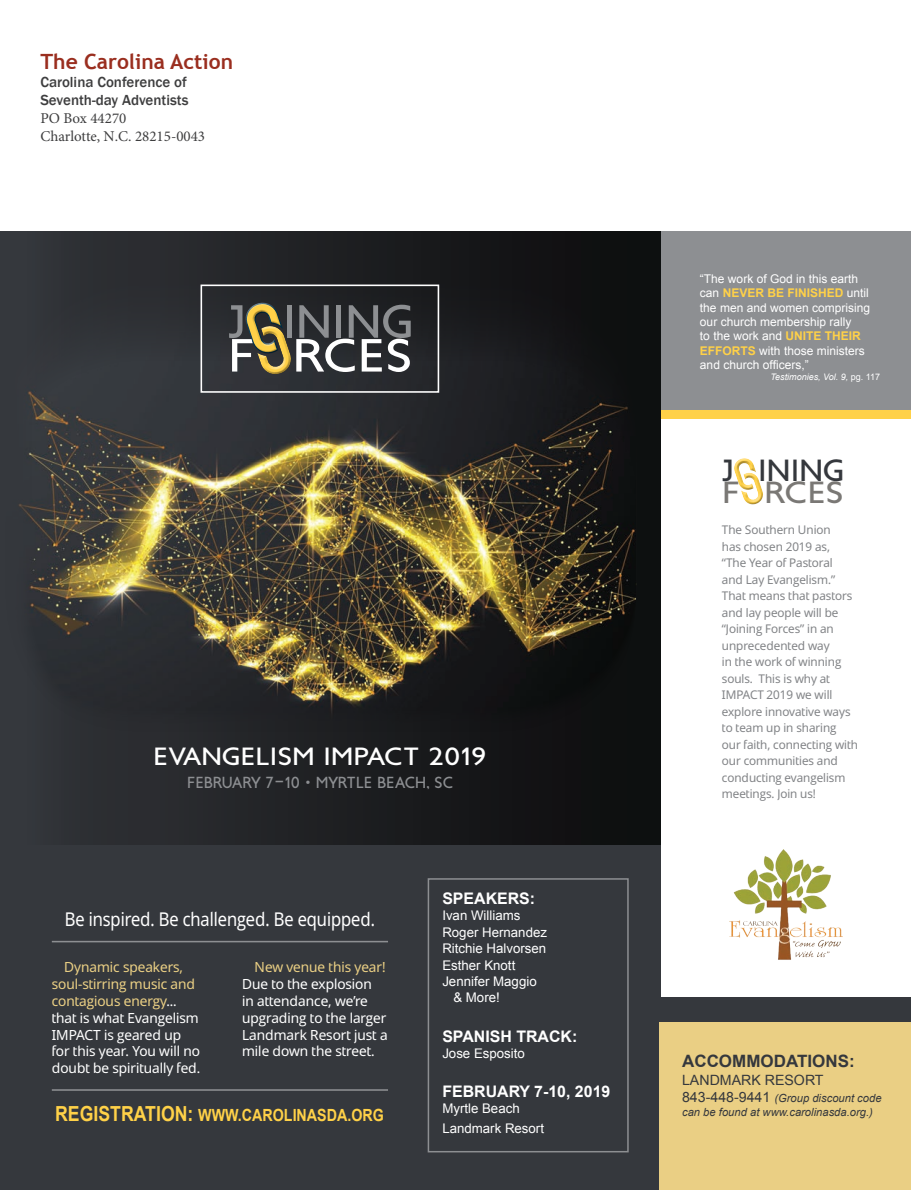
<style>
.page{position:relative;width:911px;height:1190px;background:#fff}
.page>*{position:absolute;margin:0;border:0;box-sizing:border-box;transform-origin:0 0}
.t1{font:55.35px "Boysen";color:#8d8f92;scale:1.08 1}
.t2{font:55.35px "Boysen";color:#fff;scale:1.15 1}
.t3{font:36.45px "Boysen";color:#35383d;scale:1.08 1}
.t4{font:36.45px "Boysen";color:#7a7875;scale:1.15 1}
.t5{font:29.7px "Boysen";color:#fff;scale:1.15 1}
.t6{font:700 21px "Trebuchet MS";color:#9a2e1f}
.t7{font:19.05px "Advent Sans Logo";color:#fff;scale:.89 1}
.t8{font:19.05px "Boysen";letter-spacing:-.005em;color:#8d8f92}
.t9{font:700 16.95px "Arial";color:#35383d}
.t10{font:700 16.8px "Arial";color:#ffd148;scale:.85 1}
.t11{font:700 15.9px "Arial";color:#fff}
.t12{font:500 15px/18px "Franklin Gothic";color:#3e3e3f}
.t13{font:15px/18px "Minion Pro";color:#3e3e3f}
.t14{font:14.25px "Arial";color:#35383d}
.t15{font:13.95px/16.8px "Advent Sans Logo";color:#fff}
.t16{font:13.95px "Advent Sans Logo";color:#eacf84}
.t17{font:13.2px/19.5px "Arial";color:#fff}
.t18{font:12px/16.5px "Advent Sans Logo";color:#828487}
.t19{font:12px/14.4px "Arial";color:#fff}
.t20{font:italic 11.25px "Arial";color:#35383d}
.t21{font:italic 9px "Arial";color:#fff}
.s1{font-weight:700;color:#ffd148}
.s2{font-style:normal}
.s3{color:#eacf84}
.s4{font-style:normal;font-size:14.25px}
.s5{font-size:20.7px}
</style>
<div class="page">
<div style="left:0;top:844px;width:661px;height:345px;background:#35383d"></div>
<div style="left:661px;top:231px;width:250px;height:184px;background:#8d8f92"></div>
<svg style="left:734px;top:460px;width:29px;height:45px"></svg>
<div style="left:661px;top:411px;width:250px;height:8px;background:#ffd148"></div>
<div style="left:0;top:231px;width:661px;height:613px;background:linear-gradient(to right,#34363b,#0b0b0c)"></div>
<img style="left:4px;top:260px;width:632px;height:473px">
<div style="left:201px;top:284px;width:238px;height:109px;border:2px solid #fff"></div>
<svg style="left:242px;top:299px;width:53px;height:9px"></svg>
<svg style="left:242px;top:308px;width:53px;height:69px"></svg>
<div style="left:428px;top:878px;width:201px;height:274px;border:2px solid #8d8f92"></div>
<div style="left:659px;top:997px;width:252px;height:192px;background:#eacf84"></div>
<div style="left:659px;top:997px;width:252px;height:24px;background:#35383d"></div>
<hr style="left:52px;top:940px;width:336px;height:2px;background:#8d8f92">
<hr style="left:52px;top:1089px;width:336px;height:1px;background:#8d8f92">
<img style="left:730px;top:849px;width:113px;height:111px">
<h3 class="t6" style="left:40px;top:49px;width:194px">The Carolina Action</h3>
<p class="t12" style="left:40px;top:73px;width:150px">Carolina Conference of<br>Seventh-day Adventists</p>
<p class="t13" style="left:40px;top:110px;width:166px">PO Box 44270<br>Charlotte, N.C. 28215-0043</p>
<h1 class="t1" style="left:226px;top:293px;width:175px">J INING</h1>
<h1 class="t2" style="left:227px;top:327px;width:163px">F RCES</h1>
<h3 class="t5" style="left:153px;top:741px;width:291px">EVANGELISM IMPACT 2019</h3>
<h3 class="t8" style="left:187px;top:773px;width:268px">FEBRUARY 7-10 • MYRTLE BEACH, SC</h3>
<p class="t19" style="left:700px;top:271px;width:172px">“The work of God in this earth can <span class="s1">NEVER BE FINISHED</span> until the men and women comprising our church membership rally<br>to the work and <span class="s1">UNITE THEIR<br>EFFORTS</span> with those ministers and church officers,”</p>
<p class="t21" style="left:770px;top:371px;width:111px">Testimonies, Vol. 9, <span class="s2">pg. 117</span></p>
<h2 class="t3" style="left:721px;top:451px;width:116px">J INING</h2>
<h2 class="t4" style="left:721px;top:474px;width:108px">F RCES</h2>
<p class="t18" style="left:722px;top:522px;width:138px">The Southern Union<br>has chosen 2019 as,<br>“The Year of Pastoral<br>and Lay Evangelism.”<br>That means that pastors and lay people will be “Joining Forces” in an unprecedented way<br>in the work of winning souls. This is why at<br>IMPACT 2019 we will explore innovative ways to team up in sharing our faith, connecting with our communities and conducting evangelism meetings. Join us!</p>
<h3 class="t11" style="left:442px;top:887px;width:94px">SPEAKERS:</h3>
<p class="t17" style="left:442px;top:906px;width:80px">Ivan Williams</p>
<p class="t17" style="left:442px;top:922px;width:106px">Roger Hernandez</p>
<p class="t17" style="left:442px;top:938px;width:105px">Ritchie Halvorsen</p>
<p class="t17" style="left:442px;top:955px;width:75px">Esther Knott</p>
<p class="t17" style="left:442px;top:971px;width:96px">Jennifer Maggio</p>
<p class="t17" style="left:453px;top:988px;width:48px">&amp; More!</p>
<h3 class="t11" style="left:442px;top:1025px;width:137px">SPANISH TRACK:</h3>
<p class="t17" style="left:442px;top:1043px;width:84px">Jose Esposito</p>
<h3 class="t11" style="left:442px;top:1080px;width:170px">FEBRUARY 7-10, 2019</h3>
<p class="t17" style="left:442px;top:1098px;width:103px">Myrtle Beach<br>Landmark Resort</p>
<h3 class="t7" style="left:65px;top:905px;width:350px">Be inspired. Be challenged. Be equipped.</h3>
<p class="t15" style="left:52px;top:959px;width:150px;text-indent:12px"><span class="s3">Dynamic speakers, soul-stirring music and contagious energy</span>... that is what Evangelism<br>IMPACT is geared up for this year. You will no doubt be spiritually fed.</p>
<p class="t16" style="left:255px;top:957px;width:132px">New venue this year!</p>
<p class="t15" style="left:242px;top:976px;width:147px">Due to the explosion<br>in attendance, we’re upgrading to the larger<br>Landmark Resort just a mile down the street.</p>
<h3 class="t9" style="left:682px;top:1050px;width:174px">ACCOMMODATIONS:</h3>
<p class="t14" style="left:682px;top:1070px;width:143px">LANDMARK RESORT</p>
<p class="t20" style="left:682px;top:1091px;width:201px"><span class="s4">843-448-9441</span> (Group discount code</p>
<h3 class="t10" style="left:55px;top:1104px;width:388px"><span class="s5">REGISTRATION:</span> WWW.CAROLINASDA.ORG</h3>
<p class="t20" style="left:682px;top:1104px;width:192px">can be found at www.carolinasda.org.)</p>
</div>
